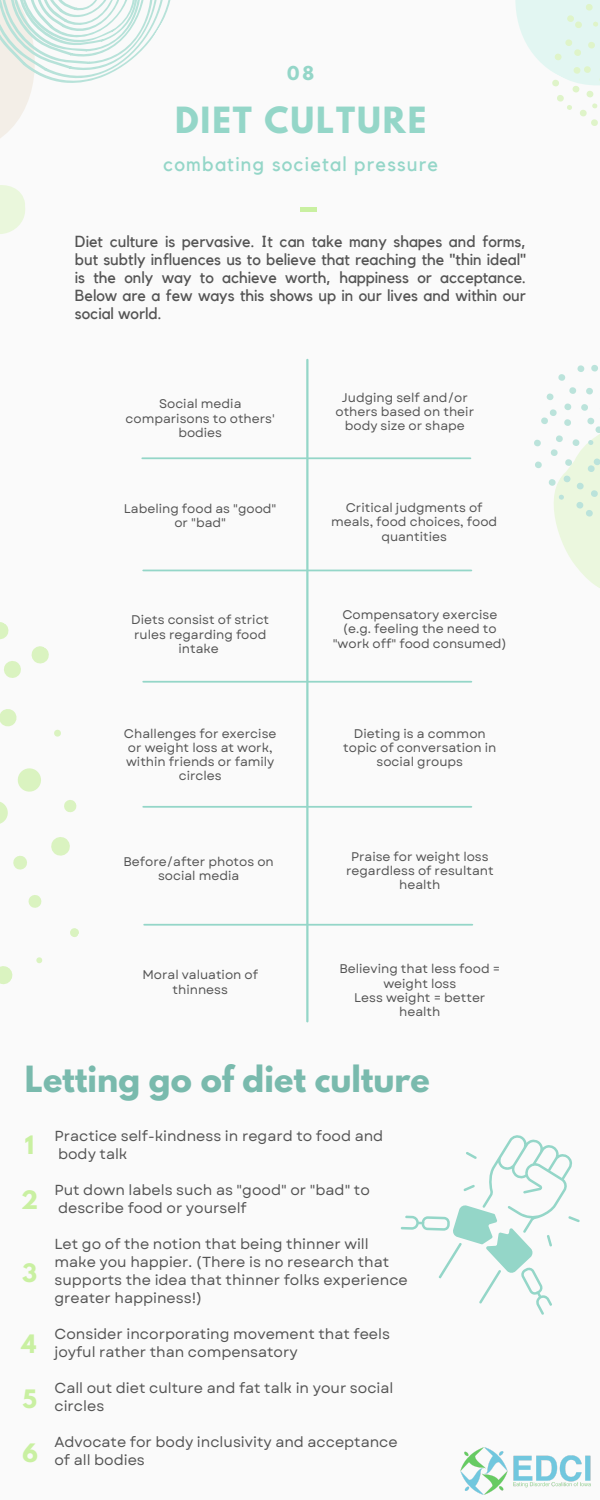
<style>
.page{position:relative;width:600px;height:1500px;background:#fafafa}
.page>*{position:absolute;margin:0;border:0;box-sizing:border-box;transform-origin:0 0}
.t1{font:700 32px "League Spartan";color:#79baad}
.t2{font:700 32px "League Spartan";letter-spacing:.06em;color:#94d6c8}
.t3{font:700 22.5px "League Spartan";color:#c9f0a1}
.t4{font:20px "Kollektif";letter-spacing:.06em;color:#94d6c8}
.t5{font:700 17px "League Spartan";color:#94d6c8}
.t6{font:16px/18px "Kollektif";color:#545454;text-align:justify}
.t7{font:14.5px/18px "Garet";color:#545454}
.t8{font:12.5px/14.2px "Garet";color:#545454;text-align:center}
</style>
<div class="page">
<hr style="left:306px;top:360px;width:3px;height:661px;background:#94d6c8">
<hr style="left:142px;top:457px;width:328px;height:2px;background:#94d6c8">
<hr style="left:143px;top:569px;width:328px;height:2px;background:#94d6c8">
<hr style="left:143px;top:681px;width:328px;height:2px;background:#94d6c8">
<hr style="left:143px;top:806px;width:328px;height:2px;background:#94d6c8">
<hr style="left:144px;top:924px;width:328px;height:2px;background:#94d6c8">
<hr style="left:300px;top:207px;width:16px;height:4px;background:#c9f0a1">
<svg style="left:400px;top:1135px;width:180px;height:180px"></svg>
<img style="left:460px;top:1447px;width:131px;height:48px">
<svg style="left:534px;top:365px;width:66px;height:223px"></svg>
<svg style="left:0;top:709px;width:17px;height:18px"></svg>
<svg style="left:54px;top:729px;width:7px;height:8px"></svg>
<svg style="left:0;top:622px;width:49px;height:56px"></svg>
<svg style="left:28px;top:895px;width:14px;height:13px"></svg>
<svg style="left:0;top:768px;width:77px;height:102px"></svg>
<svg style="left:70px;top:928px;width:9px;height:9px"></svg>
<svg style="left:36px;top:957px;width:7px;height:7px"></svg>
<svg style="left:0;top:966px;width:13px;height:19px"></svg>
<svg style="left:0;top:116px;width:20px;height:22px"></svg>
<svg style="left:0;top:0;width:171px;height:116px"></svg>
<svg style="left:0;top:185px;width:25px;height:49px"></svg>
<svg style="left:515px;top:0;width:85px;height:126px"></svg>
<h3 class="t5" style="left:287px;top:65px;width:28px">08</h3>
<h1 class="t2" style="left:175px;top:104px;width:253px">DIET CULTURE</h1>
<h3 class="t4" style="left:163px;top:155px;width:277px">combating societal pressure</h3>
<p class="t6" style="left:75px;top:233px;width:453px">Diet culture is pervasive. It can take many shapes and forms, but subtly influences us to believe that reaching the "thin ideal" is the only way to achieve worth, happiness or acceptance.<br>Below are a few ways this shows up in our lives and within our social world.</p>
<p class="t8" style="left:126px;top:397px;width:151px">Social media comparisons to others' bodies</p>
<p class="t8" style="left:124px;top:502px;width:154px">Labeling food as "good" or "bad"</p>
<p class="t8" style="left:131px;top:613px;width:139px">Diets consist of strict rules regarding food intake</p>
<p class="t8" style="left:336px;top:391px;width:140px">Judging self and/or others based on their body size or shape</p>
<p class="t8" style="left:331px;top:501px;width:168px">Critical judgments of meals, food choices, food quantities</p>
<p class="t8" style="left:333px;top:608px;width:176px">Compensatory exercise (e.g. feeling the need to "work off" food consumed)</p>
<p class="t8" style="left:124px;top:726px;width:154px">Challenges for exercise or weight loss at work, within friends or family circles</p>
<p class="t8" style="left:343px;top:726px;width:155px">Dieting is a common topic of conversation in social groups</p>
<p class="t8" style="left:123px;top:854px;width:152px">Before/after photos on social media</p>
<p class="t8" style="left:346px;top:849px;width:149px">Praise for weight loss regardless of resultant health</p>
<p class="t8" style="left:142px;top:968px;width:117px">Moral valuation of thinness</p>
<p class="t8" style="left:339px;top:962px;width:162px">Believing that less food = weight loss<br>Less weight = better health</p>
<h1 class="t1" style="left:25px;top:1063px;width:406px">Letting go of diet culture</h1>
<h2 class="t3" style="left:25px;top:1134px;width:11px">1</h2>
<h2 class="t3" style="left:21px;top:1189px;width:18px">2</h2>
<h2 class="t3" style="left:22px;top:1261px;width:16px">3</h2>
<h2 class="t3" style="left:22px;top:1333px;width:16px">4</h2>
<h2 class="t3" style="left:23px;top:1387px;width:16px">5</h2>
<h2 class="t3" style="left:23px;top:1441px;width:17px">6</h2>
<p class="t7" style="left:54px;top:1127px;width:330px">Practice self-kindness in regard to food and body talk</p>
<p class="t7" style="left:54px;top:1181px;width:317px">Put down labels such as "good" or "bad" to describe food or yourself</p>
<p class="t7" style="left:54px;top:1235px;width:355px">Let go of the notion that being thinner will make you happier. (There is no research that supports the idea that thinner folks experience greater happiness!)</p>
<p class="t7" style="left:54px;top:1325px;width:337px">Consider incorporating movement that feels joyful rather than compensatory</p>
<p class="t7" style="left:54px;top:1379px;width:340px">Call out diet culture and fat talk in your social circles</p>
<p class="t7" style="left:54px;top:1433px;width:345px">Advocate for body inclusivity and acceptance of all bodies</p>
</div>
